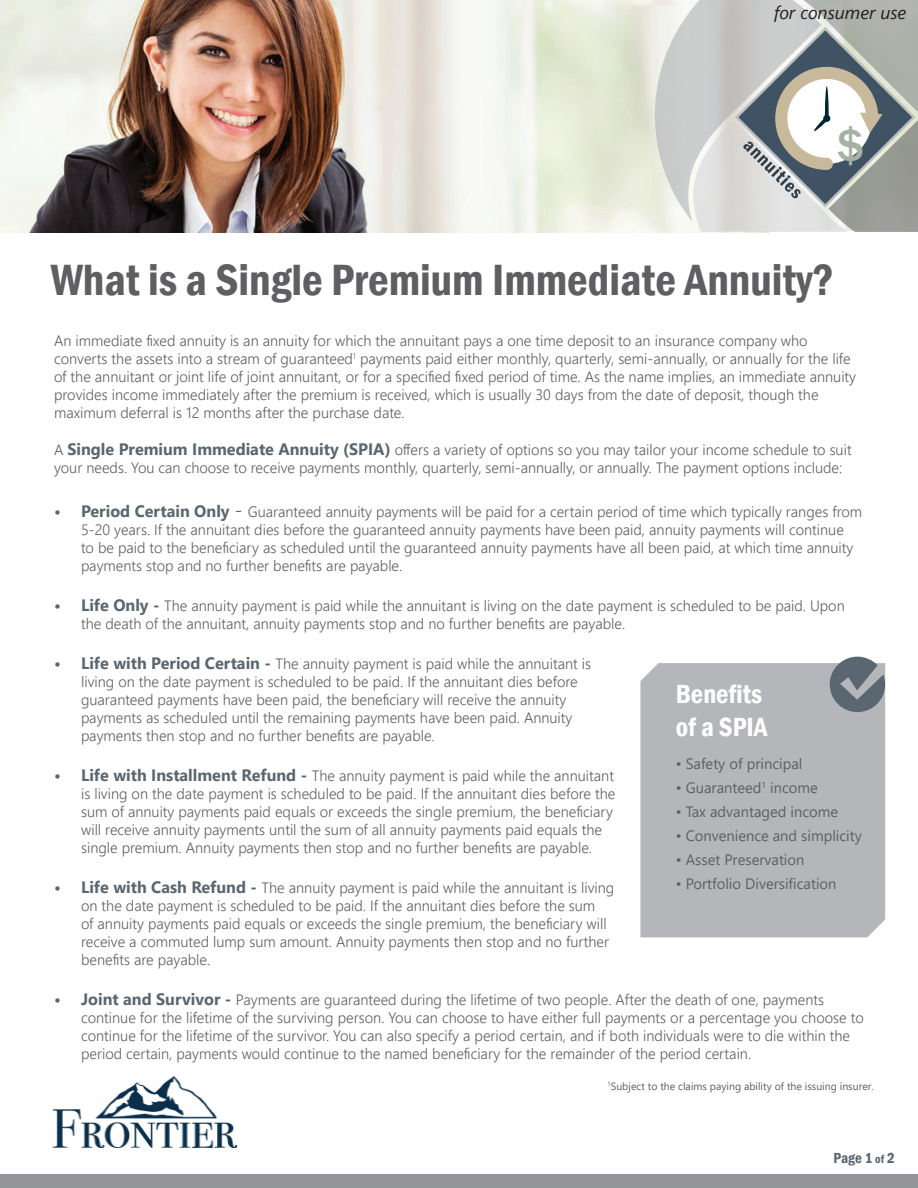
<style>
.page{position:relative;width:918px;height:1188px;background:#fff}
.page>*{position:absolute;margin:0;border:0;box-sizing:border-box;transform-origin:0 0}
.t1{font:500 47.85px "Franklin Gothic";color:#a6b1a4}
.t2{font:600 condensed 45px "Franklin Gothic";color:#5f5f62}
.t3{font:600 condensed 27px/32.4px "Franklin Gothic";color:#fff}
.t4{font:italic 18px "Segoe UI";color:#231f20}
.t5{font:300 15px/18px "Segoe UI";color:#5f5f62}
.t6{font:15px "Segoe UI";color:#5f5f62}
.t7{font:600 condensed 15px "Franklin Gothic";color:#5a6670}
.t8{font:10.5px "Segoe UI";color:#5f5f62}
.s1{font-weight:700;font-size:16.5px;color:#5a6670}
.s2{font-size:19.5px}
.s3{font-size:12px}
</style>
<div class="page">
<img style="left:0;top:0;width:770px;height:233px">
<svg style="left:646px;top:0;width:272px;height:232px;background:#bcbfbd"></svg>
<div style="left:640px;top:663px;width:245px;height:274px;background:#b5b6b9"></div>
<svg style="left:830px;top:657px;width:55px;height:55px;background:#7e868e"></svg>
<div style="left:0;top:1174px;width:918px;height:14px;background:#939598"></div>
<img style="left:52px;top:1077px;width:185px;height:70px">
<p class="t4" style="left:774px;top:-4px;width:134px">for consumer use</p>
<p class="t1" style="left:837px;top:116px;width:30px">$</p>
<p class="t2" style="left:51px;top:250px;width:785px">What is a Single Premium Immediate Annuity?</p>
<p class="t5" style="left:54px;top:330px;width:804px">An immediate fixed annuity is an annuity for which the annuitant pays a one time deposit to an insurance company who converts the assets into a stream of guaranteed<sup>1</sup> payments paid either monthly, quarterly, semi-annually, or annually for the life of the annuitant or joint life of joint annuitant, or for a specified fixed period of time. As the name implies, an immediate annuity provides income immediately after the premium is received, which is usually 30 days from the date of deposit, though the maximum deferral is 12 months after the purchase date.</p>
<p class="t5" style="left:54px;top:440px;width:799px">A <span class="s1">Single Premium Immediate Annuity (SPIA)</span> offers a variety of options so you may tailor your income schedule to suit your needs. You can choose to receive payments monthly, quarterly, semi-annually, or annually. The payment options include:</p>
<p class="t5" style="left:81px;top:501px;width:783px;text-indent:-27px"><span class="s1">• Period Certain Only</span> <span class="s2">-</span> Guaranteed annuity payments will be paid for a certain period of time which typically ranges from 5-20 years. If the annuitant dies before the guaranteed annuity payments have been paid, annuity payments will continue<br>to be paid to the beneficiary as scheduled until the guaranteed annuity payments have all been paid, at which time annuity payments stop and no further benefits are payable.</p>
<p class="t5" style="left:81px;top:595px;width:765px;text-indent:-27px"><span class="s1">• Life Only -</span> The annuity payment is paid while the annuitant is living on the date payment is scheduled to be paid. Upon the death of the annuitant, annuity payments stop and no further benefits are payable.</p>
<p class="t5" style="left:81px;top:653px;width:512px;text-indent:-27px"><span class="s1">• Life with Period Certain -</span> The annuity payment is paid while the annuitant is living on the date payment is scheduled to be paid. If the annuitant dies before guaranteed payments have been paid, the beneficiary will receive the annuity payments as scheduled until the remaining payments have been paid. Annuity payments then stop and no further benefits are payable.</p>
<p class="t5" style="left:81px;top:765px;width:536px;text-indent:-27px"><span class="s1">• Life with Installment Refund -</span> The annuity payment is paid while the annuitant is living on the date payment is scheduled to be paid. If the annuitant dies before the sum of annuity payments paid equals or exceeds the single premium, the beneficiary will receive annuity payments until the sum of all annuity payments paid equals the single premium. Annuity payments then stop and no further benefits are payable.</p>
<p class="t5" style="left:81px;top:878px;width:535px;text-indent:-27px"><span class="s1">• Life with Cash Refund -</span> The annuity payment is paid while the annuitant is living on the date payment is scheduled to be paid. If the annuitant dies before the sum<br>of annuity payments paid equals or exceeds the single premium, the beneficiary will receive a commuted lump sum amount. Annuity payments then stop and no further benefits are payable.</p>
<p class="t5" style="left:81px;top:990px;width:784px;text-indent:-27px"><span class="s1">• Joint and Survivor -</span> Payments are guaranteed during the lifetime of two people. After the death of one, payments continue for the lifetime of the surviving person. You can choose to have either full payments or a percentage you choose to continue for the lifetime of the survivor. You can also specify a period certain, and if both individuals were to die within the period certain, payments would continue to the named beneficiary for the remainder of the period certain.</p>
<p class="t3" style="left:676px;top:678px;width:93px">Benefits of a SPIA</p>
<p class="t6" style="left:676px;top:750px;width:128px">• Safety of principal</p>
<p class="t6" style="left:676px;top:774px;width:144px">• Guaranteed<sup>1</sup> income</p>
<p class="t6" style="left:676px;top:798px;width:164px">• Tax advantaged income</p>
<p class="t6" style="left:676px;top:822px;width:188px">• Convenience and simplicity</p>
<p class="t6" style="left:676px;top:846px;width:130px">• Asset Preservation</p>
<p class="t6" style="left:676px;top:870px;width:162px">• Portfolio Diversification</p>
<p class="t8" style="left:608px;top:1076px;width:268px"><sup>1</sup>Subject to the claims paying ability of the issuing insurer.</p>
<p class="t7" style="left:833px;top:1148px;width:63px">Page 1 <span class="s3">of</span> 2</p>
</div>
